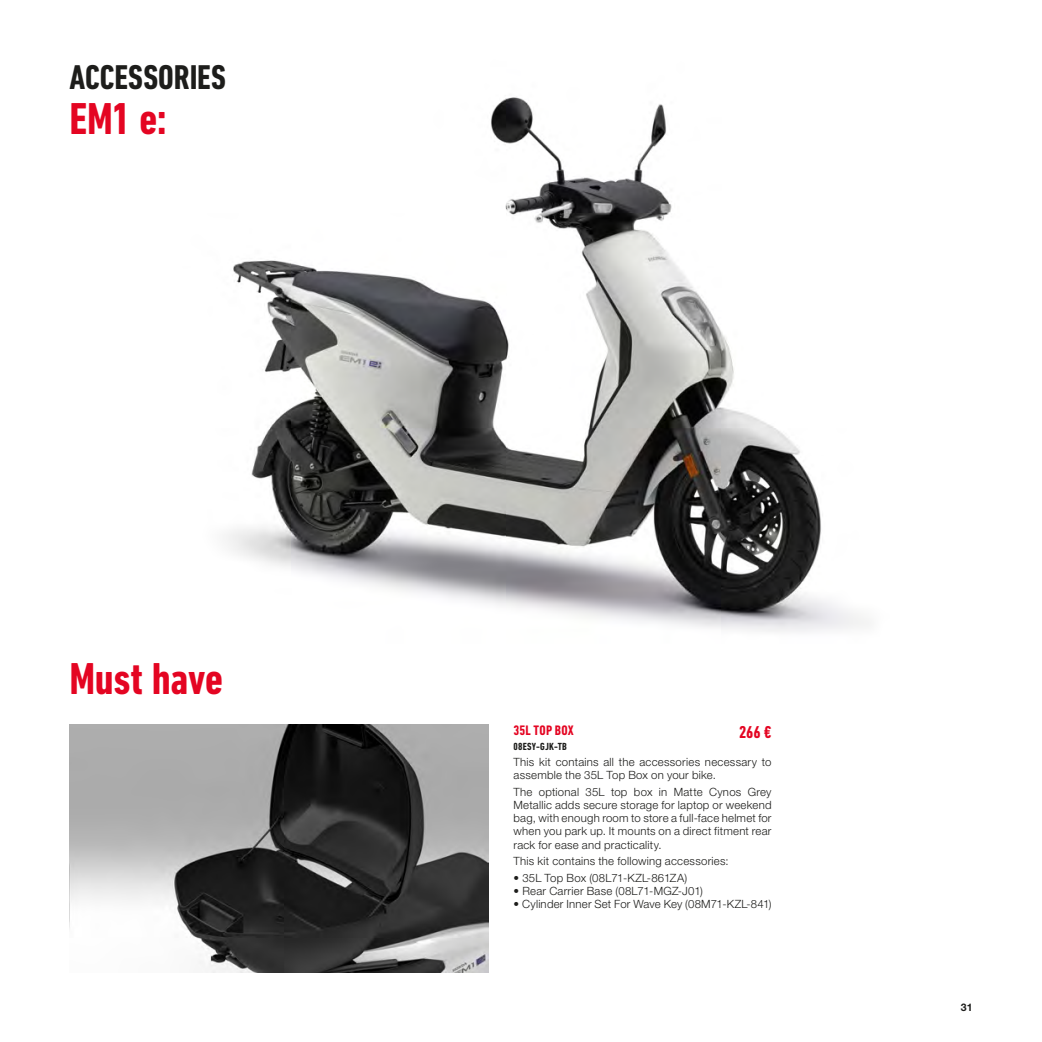
<style>
.page{position:relative;width:1042px;height:1042px;background:#fff}
.page>*{position:absolute;margin:0;border:0;box-sizing:border-box;transform-origin:0 0}
.t1{font:700 condensed 45.5px "DIN Next LT Pro";letter-spacing:-.005em;color:#e40522}
.t2{font:700 condensed 35px "DIN Next LT Pro";letter-spacing:.005em;color:#1d1d1b}
.t3{font:700 condensed 17.5px "DIN Next LT Pro";color:#e40522}
.t4{font:700 condensed 14px "DIN Next LT Pro";letter-spacing:.01em;color:#e40522}
.t5{font:300 11.38px/13.1px "Helvetica Neue";letter-spacing:.02em;color:#1d1d1b}
.t6{font:700 condensed 10.5px "DIN Next LT Pro";letter-spacing:.025em;color:#1d1d1b}
.t7{font:700 10.5px "Helvetica Neue";color:#1d1d1b}
</style>
<div class="page">
<img style="left:226px;top:97px;width:643px;height:535px">
<img style="left:69px;top:724px;width:420px;height:248px">
<h2 class="t2" style="left:69px;top:57px;width:158px">ACCESSORIES</h2>
<h1 class="t1" style="left:69px;top:93px;width:99px">EM1 e:</h1>
<h1 class="t1" style="left:69px;top:653px;width:155px">Must have</h1>
<p class="t4" style="left:513px;top:722px;width:62px">35L TOP BOX</p>
<p class="t6" style="left:513px;top:740px;width:55px">08ESY-GJK-TB</p>
<p class="t5" style="left:513px;top:755px;width:259px">This kit contains all the accessories necessary to assemble the 35L Top Box on your bike.</p>
<p class="t5" style="left:513px;top:785px;width:259px;text-align:justify">The optional 35L top box in Matte Cynos Grey Metallic adds secure storage for laptop or weekend bag, with enough room to store a full-face helmet for when you park up. It mounts on a direct fitment rear rack for ease and practicality.</p>
<p class="t5" style="left:513px;top:854px;width:217px">This kit contains the following accessories:</p>
<p class="t5" style="left:513px;top:871px;width:175px">• 35L Top Box (08L71-KZL-861ZA)</p>
<p class="t5" style="left:513px;top:884px;width:191px">• Rear Carrier Base (08L71-MGZ-J01)</p>
<p class="t5" style="left:513px;top:897px;width:259px">• Cylinder Inner Set For Wave Key (08M71-KZL-841)</p>
<h3 class="t3" style="left:739px;top:722px;width:34px">266 €</h3>
<p class="t7" style="left:961px;top:1001px;width:13px">31</p>
</div>
